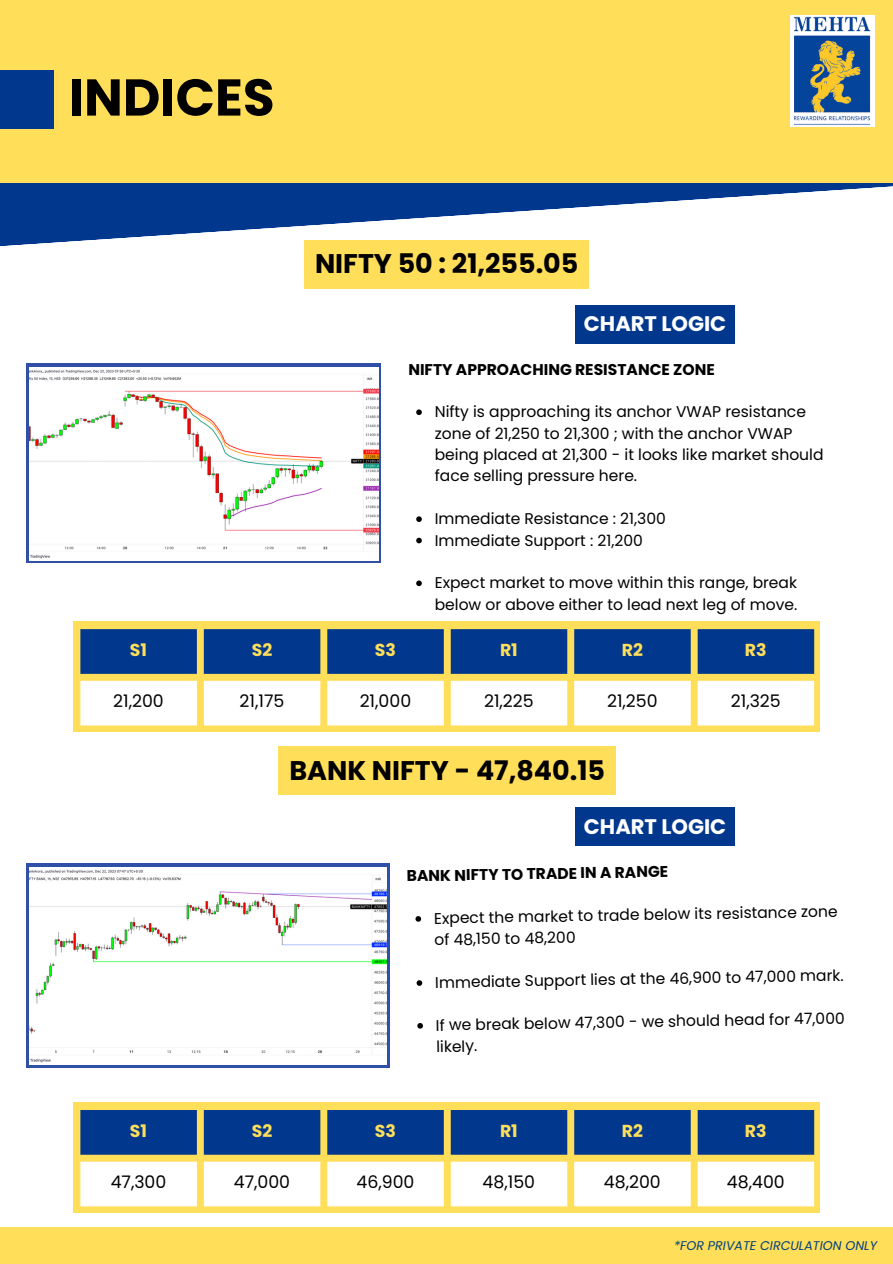
<style>
.page{position:relative;width:893px;height:1264px;background:#fff}
.page>*{position:absolute;margin:0;border:0;box-sizing:border-box;transform-origin:0 0}
.t1{font:700 51.6px "Poppins";color:#000}
.t2{font:700 27px "Poppins";color:#000}
.t3{font:700 21px "Poppins";color:#fff}
.t4{font:17.25px "Poppins";color:#000}
.t5{font:700 17.25px "Poppins";color:#ffde59}
.t6{font:15.6px/21.3px "Poppins";color:#000}
.t7{font:700 15.6px "Poppins";color:#000}
.t8{font:italic 12.6px "Poppins";color:#04407d}
</style>
<div class="page">
<svg style="left:0;top:182px;width:892px;height:64px;fill:#01388e"></svg>
<div style="left:0;top:0;width:892px;height:182px;background:#ffde59"></div>
<svg style="left:26px;top:364px;width:355px;height:199px;background:#5069b4"></svg>
<img style="left:29px;top:367px;width:349px;height:193px">
<div style="left:0;top:1226px;width:892px;height:37px;background:#ffde59"></div>
<div style="left:0;top:71px;width:54px;height:58px;background:#01388e"></div>
<div style="left:74px;top:621px;width:745px;height:111px;background:#ffde59"></div>
<svg style="left:80px;top:629px;width:734px;height:45px;background:#0e408b"></svg>
<svg style="left:80px;top:680px;width:734px;height:45px;background:#fffcf4"></svg>
<svg style="left:416px;top:409px;width:6px;height:6px"></svg>
<svg style="left:416px;top:516px;width:6px;height:6px"></svg>
<svg style="left:416px;top:537px;width:6px;height:6px"></svg>
<svg style="left:416px;top:580px;width:6px;height:6px"></svg>
<div style="left:304px;top:240px;width:285px;height:48px;background:#ffde59"></div>
<div style="left:575px;top:305px;width:159px;height:38px;background:#01388e"></div>
<div style="left:790px;top:15px;width:84px;height:111px;background:#fff"></div>
<img style="left:794px;top:16px;width:76px;height:109px">
<div style="left:575px;top:807px;width:159px;height:39px;background:#01388e"></div>
<svg style="left:26px;top:863px;width:363px;height:204px;background:#4c67b4"></svg>
<img style="left:29px;top:867px;width:357px;height:197px">
<div style="left:74px;top:1102px;width:745px;height:110px;background:#ffde59"></div>
<div style="left:80px;top:1110px;width:734px;height:44px;background:#01388e"></div>
<svg style="left:80px;top:1161px;width:734px;height:45px;background:#fffcf4"></svg>
<div style="left:279px;top:746px;width:336px;height:48px;background:#ffde59"></div>
<svg style="left:415px;top:916px;width:6px;height:5px"></svg>
<svg style="left:416px;top:980px;width:6px;height:5px"></svg>
<svg style="left:417px;top:1023px;width:6px;height:5px"></svg>
<p class="t1" style="left:69px;top:61px;width:207px">INDICES</p>
<p class="t2" style="left:315px;top:245px;width:265px">NIFTY 50 : 21,255.05</p>
<p class="t3" style="left:584px;top:309px;width:144px">CHART LOGIC</p>
<p class="t7" style="left:408px;top:358px;width:308px">NIFTY APPROACHING RESISTANCE ZONE</p>
<p class="t6" style="left:434px;top:401px;width:390px">Nifty is approaching its anchor VWAP resistance zone of 21,250 to 21,300 ; with the anchor VWAP being placed at 21,300 - it looks like market should face selling pressure here.</p>
<p class="t6" style="left:434px;top:508px;width:233px">Immediate Resistance : 21,300</p>
<p class="t6" style="left:434px;top:529px;width:210px">Immediate Support : 21,200</p>
<p class="t6" style="left:434px;top:572px;width:364px">Expect market to move within this range, break below or above either to lead next leg of move.</p>
<p class="t5" style="left:130px;top:637px;width:19px">S1</p>
<p class="t5" style="left:252px;top:637px;width:22px">S2</p>
<p class="t5" style="left:375px;top:637px;width:23px">S3</p>
<p class="t5" style="left:500px;top:637px;width:19px">R1</p>
<p class="t5" style="left:621px;top:637px;width:23px">R2</p>
<p class="t5" style="left:744px;top:637px;width:23px">R3</p>
<p class="t4" style="left:113px;top:689px;width:52px">21,200</p>
<p class="t4" style="left:239px;top:689px;width:46px">21,175</p>
<p class="t4" style="left:359px;top:689px;width:53px">21,000</p>
<p class="t4" style="left:484px;top:689px;width:51px">21,225</p>
<p class="t4" style="left:607px;top:689px;width:52px">21,250</p>
<p class="t4" style="left:730px;top:689px;width:51px">21,325</p>
<p class="t2" style="left:289px;top:751px;width:317px">BANK NIFTY - 47,840.15</p>
<p class="t3" style="left:584px;top:812px;width:144px">CHART LOGIC</p>
<p class="t7" style="left:406px;top:865px;width:263px;rotate:-1deg">BANK NIFTY TO TRADE IN A RANGE</p>
<p class="t6" style="left:434px;top:907px;width:405px;rotate:-1deg">Expect the market to trade below its resistance zone of 48,150 to 48,200</p>
<p class="t6" style="left:435px;top:971px;width:410px;rotate:-1deg">Immediate Support lies at the 46,900 to 47,000 mark.</p>
<p class="t6" style="left:435px;top:1014px;width:410px;rotate:-1deg">If we break below 47,300 - we should head for 47,000 likely.</p>
<p class="t5" style="left:130px;top:1118px;width:19px">S1</p>
<p class="t5" style="left:252px;top:1118px;width:22px">S2</p>
<p class="t5" style="left:375px;top:1118px;width:23px">S3</p>
<p class="t5" style="left:500px;top:1118px;width:19px">R1</p>
<p class="t5" style="left:621px;top:1118px;width:23px">R2</p>
<p class="t5" style="left:744px;top:1118px;width:23px">R3</p>
<p class="t4" style="left:111px;top:1169px;width:57px">47,300</p>
<p class="t4" style="left:234px;top:1169px;width:58px">47,000</p>
<p class="t4" style="left:356px;top:1169px;width:59px">46,900</p>
<p class="t4" style="left:482px;top:1169px;width:54px">48,150</p>
<p class="t4" style="left:604px;top:1169px;width:58px">48,200</p>
<p class="t4" style="left:726px;top:1169px;width:59px">48,400</p>
<p class="t8" style="left:674px;top:1236px;width:204px">*FOR PRIVATE CIRCULATION ONLY</p>
</div>
